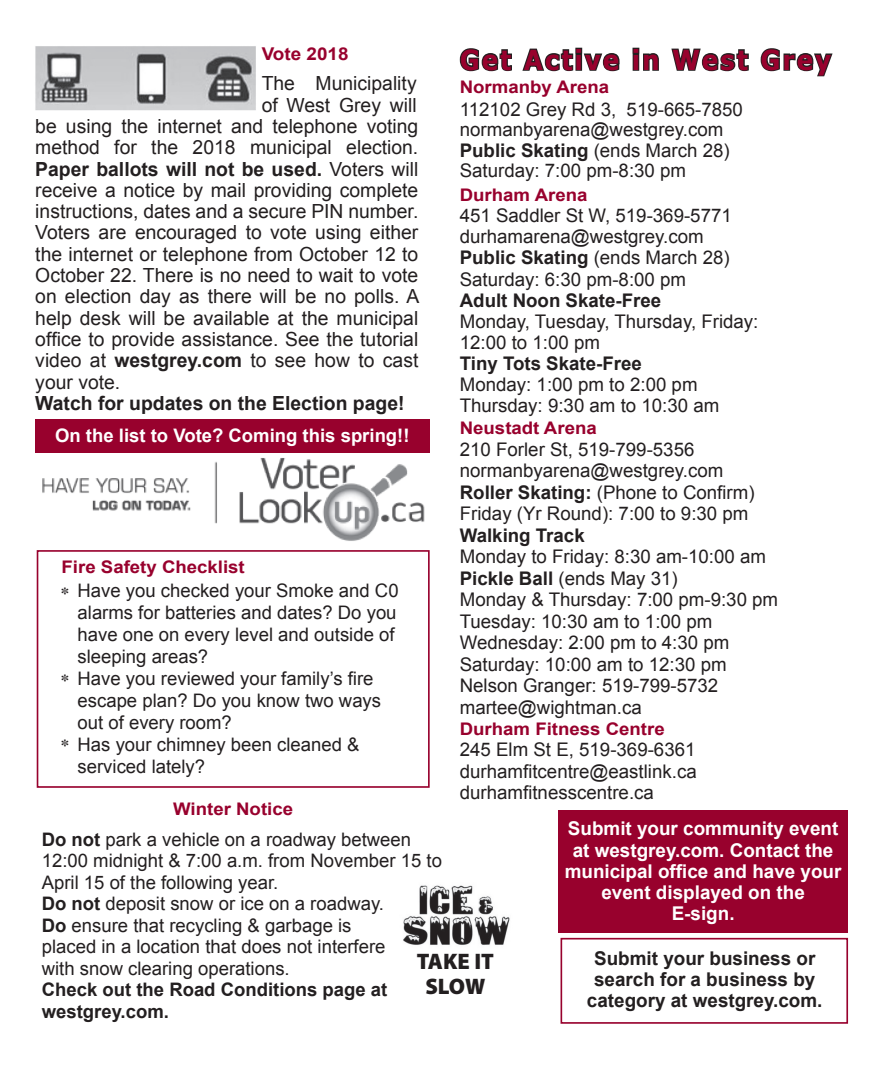
<style>
.page{position:relative;width:882px;height:1071px;background:#fff}
.page>*{position:absolute;margin:0;border:0;box-sizing:border-box;transform-origin:0 0}
.t1{font:700 27.47px "Verdana";letter-spacing:.075em;color:#98012d;scale:.91 1}
.t2{font:900 22.57px/25px "Myriad Pro";color:#231f20;text-align:center}
.t3{font:19.43px/21.3px "Arial";color:#231f20}
.t4{font:700 18.9px/21px "Arial";color:#fff;text-align:center}
.t5{font:700 18.9px/21px "Arial";color:#231f20;text-align:center}
.t6{font:18.72px/21.5px "Arial";color:#231f20}
.t7{font:18.55px/21.5px "Arial";color:#231f20}
.t8{font:700 18.55px "Arial";color:#fff}
.t9{font:700 17.68px "Arial";color:#98012d;scale:1.07 1}
.t10{font:700 17.32px "Arial";color:#98012d;scale:1.07 1}
.s1{font-weight:700}
.s2{font-family:"Times";font-weight:700;font-size:16.97px}
</style>
<div class="page">
<div style="left:35px;top:419px;width:395px;height:34px;background:#98012d"></div>
<div style="left:558px;top:810px;width:290px;height:123px;background:#98012d"></div>
<div style="left:561px;top:938px;width:287px;height:86px;border:2px solid #98012d"></div>
<div style="left:37px;top:550px;width:393px;height:238px;border:2px solid #98012d"></div>
<svg style="left:459px;top:48px;width:53px;height:24px"></svg>
<svg style="left:522px;top:48px;width:52px;height:24px"></svg>
<div style="left:575px;top:54px;width:7px;height:17px;border:2px solid #231f20"></div>
<div style="left:575px;top:48px;width:7px;height:6px;border:2px solid #231f20"></div>
<svg style="left:582px;top:52px;width:38px;height:20px"></svg>
<svg style="left:633px;top:48px;width:26px;height:23px"></svg>
<svg style="left:671px;top:48px;width:78px;height:24px"></svg>
<svg style="left:760px;top:48px;width:73px;height:29px"></svg>
<img style="left:42px;top:458px;width:383px;height:83px">
<img style="left:403px;top:885px;width:107px;height:60px">
<img style="left:35px;top:46px;width:221px;height:65px">
<p class="t9" style="left:262px;top:43px;width:83px">Vote 2018</p>
<p class="t3" style="left:262px;top:73px;width:157px">The Municipality of West Grey will</p>
<p class="t3" style="left:35px;top:116px;width:386px">be using the internet and telephone voting method for the 2018 municipal election.<br><span class="s1">Paper ballots will not be used.</span> Voters will receive a notice by mail providing complete instructions, dates and a secure PIN number.<br>Voters are encouraged to vote using either the internet or telephone from October 12 to October 22. There is no need to wait to vote on election day as there will be no polls. A help desk will be available at the municipal office to provide assistance. See the tutorial video at <span class="s1">westgrey.com</span> to see how to cast your vote.<br><span class="s1">Watch for updates on the Election page!</span></p>
<p class="t8" style="left:55px;top:423px;width:356px">On the list to Vote? Coming this spring!!</p>
<p class="t10" style="left:62px;top:556px;width:173px">Fire Safety Checklist</p>
<p class="t7" style="left:61px;top:580px;width:339px"><sub>*</sub> Have you checked your Smoke and C0</p>
<p class="t7" style="left:78px;top:602px;width:320px">alarms for batteries and dates? Do you</p>
<p class="t7" style="left:78px;top:624px;width:318px">have one on every level and outside of</p>
<p class="t7" style="left:78px;top:646px;width:132px">sleeping areas?</p>
<p class="t7" style="left:61px;top:668px;width:314px"><span class="s2">*</span> Have you reviewed your family’s fire</p>
<p class="t7" style="left:78px;top:690px;width:305px">escape plan? Do you know two ways</p>
<p class="t7" style="left:78px;top:712px;width:156px">out of every room?</p>
<p class="t7" style="left:61px;top:734px;width:300px"><span class="s2">*</span> Has your chimney been cleaned &amp;</p>
<p class="t7" style="left:78px;top:756px;width:129px">serviced lately?</p>
<p class="t10" style="left:173px;top:798px;width:114px">Winter Notice</p>
<p class="t1" style="left:460px;top:42px;width:410px">Get Active in West Grey</p>
<p class="t10" style="left:460px;top:75px;width:141px">Normanby Arena</p>
<p class="t6" style="left:460px;top:99px;width:285px;line-height:20.7px">112102 Grey Rd 3, 519-665-7850 normanbyarena@westgrey.com<br><span class="s1">Public Skating</span> (ends March 28)<br>Saturday: 7:00 pm-8:30 pm</p>
<p class="t6" style="left:460px;top:205px;width:300px">451 Saddler St W, 519-369-5771 durhamarena@westgrey.com<br><span class="s1">Public Skating</span> (ends March 28)<br>Saturday: 6:30 pm-8:00 pm<br><span class="s1">Adult Noon Skate-Free<br></span>Monday, Tuesday, Thursday, Friday:<br>12:00 to 1:00 pm<br><span class="s1">Tiny Tots Skate-Free<br></span>Monday: 1:00 pm to 2:00 pm<br>Thursday: 9:30 am to 10:30 am</p>
<p class="t6" style="left:460px;top:439px;width:320px">210 Forler St, 519-799-5356 normanbyarena@westgrey.com<br><span class="s1">Roller Skating:</span> (Phone to Confirm)<br>Friday (Yr Round): 7:00 to 9:30 pm<br><span class="s1">Walking Track<br></span>Monday to Friday: 8:30 am-10:00 am<br><span class="s1">Pickle Ball</span> (ends May 31)<br>Monday &amp; Thursday: 7:00 pm-9:30 pm<br>Tuesday: 10:30 am to 1:00 pm<br>Wednesday: 2:00 pm to 4:30 pm<br>Saturday: 10:00 am to 12:30 pm<br>Nelson Granger: 519-799-5732 martee@wightman.ca</p>
<p class="t6" style="left:460px;top:739px;width:239px;text-align:justify">245 Elm St E, 519-369-6361 durhamfitcentre@eastlink.ca durhamfitnesscentre.ca</p>
<p class="t10" style="left:460px;top:184px;width:121px">Durham Arena</p>
<p class="t10" style="left:460px;top:417px;width:130px">Neustadt Arena</p>
<p class="t10" style="left:460px;top:718px;width:193px">Durham Fitness Centre</p>
<p class="t7" style="left:42px;top:829px;width:402px"><span class="s1">Do not</span> park a vehicle on a roadway between 12:00 midnight &amp; 7:00 a.m. from November 15 to April 15 of the following year.<br><span class="s1">Do not</span> deposit snow or ice on a roadway.<br><span class="s1">Do</span> ensure that recycling &amp; garbage is<br>placed in a location that does not interfere<br>with snow clearing operations.<br><span class="s1">Check out the Road Conditions page at westgrey.com.</span></p>
<p class="t2" style="left:417px;top:948px;width:79px">TAKE IT<br>SLOW</p>
<p class="t4" style="left:565px;top:819px;width:278px">Submit your community event at westgrey.com. Contact the municipal office and have your event displayed on the<br>E-sign.</p>
<p class="t5" style="left:587px;top:948px;width:237px">Submit your business or search for a business by category at westgrey.com.</p>
</div>
